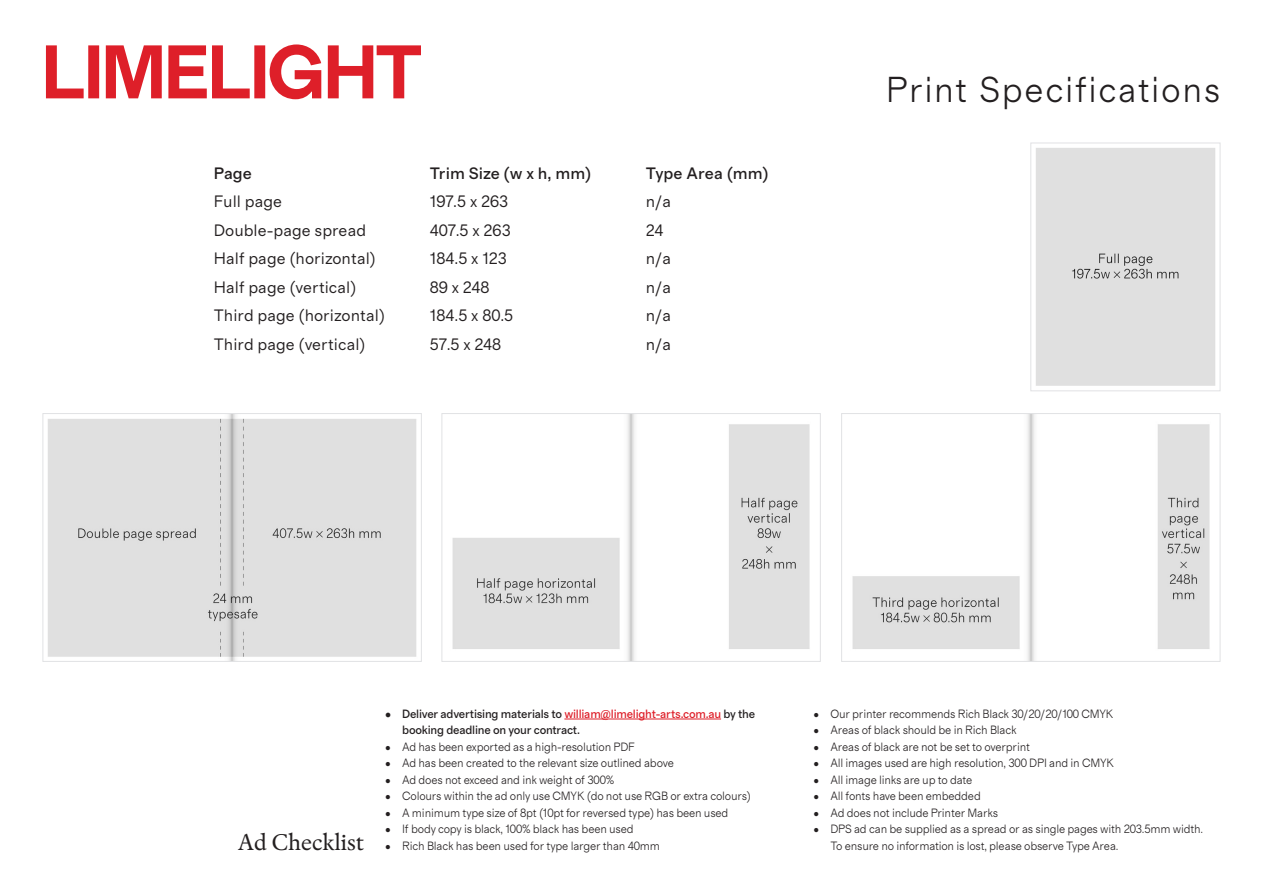
<style>
.page{position:relative;width:1263px;height:893px;background:#fff}
.page>*{position:absolute;margin:0;border:0;box-sizing:border-box;transform-origin:0 0}
.t1{font:300 36px "Grosa";letter-spacing:.03em;color:#231f20}
.t2{font:24px "Rongel";color:#231f20}
.t3{font:16.5px "Grosa";color:#231f20}
.t4{font:500 16.5px "Grosa";color:#231f20}
.t5{font:300 12px "Grosa";letter-spacing:-.02em;color:#231f20}
.t6{font:500 12px/16.5px "Grosa";letter-spacing:-.02em;color:#231f20}
.s1{color:#de1f29}
</style>
<div class="page">
<hr style="left:564px;top:719px;width:157px;height:1px;background:#de1f29">
<img style="left:852px;top:415px;width:358px;height:245px">
<div style="left:841px;top:413px;width:379px;height:249px;border:1px solid #e1e2e4"></div>
<img style="left:452px;top:415px;width:358px;height:245px">
<div style="left:441px;top:413px;width:380px;height:249px;border:1px solid #e1e2e4"></div>
<div style="left:1036px;top:148px;width:179px;height:238px;background:#e0e0e0"></div>
<div style="left:1030px;top:143px;width:190px;height:248px;border:1px solid #e1e2e4"></div>
<img style="left:48px;top:415px;width:369px;height:245px">
<div style="left:43px;top:413px;width:379px;height:249px;border:1px solid #e1e2e4"></div>
<svg style="left:46px;top:44px;width:375px;height:55px"></svg>
<p class="t4" style="left:214px;top:163px;width:40px">Page</p>
<p class="t4" style="left:430px;top:163px;width:163px">Trim Size (w x h, mm)</p>
<p class="t4" style="left:646px;top:163px;width:124px">Type Area (mm)</p>
<p class="t3" style="left:214px;top:192px;width:70px">Full page</p>
<p class="t3" style="left:430px;top:192px;width:80px">197.5 x 263</p>
<p class="t3" style="left:646px;top:192px;width:27px">n/a</p>
<p class="t3" style="left:214px;top:220px;width:154px">Double-page spread</p>
<p class="t3" style="left:430px;top:220px;width:82px">407.5 x 263</p>
<p class="t3" style="left:646px;top:220px;width:19px">24</p>
<p class="t3" style="left:214px;top:249px;width:164px">Half page (horizontal)</p>
<p class="t3" style="left:430px;top:249px;width:78px">184.5 x 123</p>
<p class="t3" style="left:646px;top:249px;width:27px">n/a</p>
<p class="t3" style="left:214px;top:277px;width:144px">Half page (vertical)</p>
<p class="t3" style="left:430px;top:277px;width:61px">89 x 248</p>
<p class="t3" style="left:646px;top:277px;width:27px">n/a</p>
<p class="t3" style="left:214px;top:306px;width:173px">Third page (horizontal)</p>
<p class="t3" style="left:430px;top:306px;width:85px">184.5 x 80.5</p>
<p class="t3" style="left:646px;top:306px;width:27px">n/a</p>
<p class="t3" style="left:214px;top:334px;width:153px">Third page (vertical)</p>
<p class="t3" style="left:430px;top:334px;width:73px">57.5 x 248</p>
<p class="t3" style="left:646px;top:334px;width:27px">n/a</p>
<p class="t1" style="left:886px;top:68px;width:336px">Print Specifications</p>
<p class="t5" style="left:813px;top:706px;width:301px">• Our printer recommends Rich Black 30/20/20/100 CMYK</p>
<p class="t5" style="left:813px;top:723px;width:205px">• Areas of black should be in Rich Black</p>
<p class="t5" style="left:813px;top:739px;width:218px">• Areas of black are not be set to overprint</p>
<p class="t5" style="left:813px;top:756px;width:302px">• All images used are high resolution, 300 DPI and in CMYK</p>
<p class="t5" style="left:813px;top:772px;width:160px">• All image links are up to date</p>
<p class="t5" style="left:813px;top:789px;width:169px">• All fonts have been embedded</p>
<p class="t5" style="left:813px;top:805px;width:186px">• Ad does not include Printer Marks</p>
<p class="t5" style="left:813px;top:822px;width:391px">• DPS ad can be supplied as a spread or as single pages with 203.5mm width.</p>
<p class="t6" style="left:402px;top:705px;width:354px;text-indent:-17px">• Deliver advertising materials to <span class="s1">william@limelight-arts.com.au</span> by the booking deadline on your contract.</p>
<p class="t5" style="left:385px;top:739px;width:251px">• Ad has been exported as a high-resolution PDF</p>
<p class="t5" style="left:385px;top:756px;width:290px">• Ad has been created to the relevant size outlined above</p>
<p class="t5" style="left:385px;top:772px;width:231px">• Ad does not exceed and ink weight of 300%</p>
<p class="t5" style="left:385px;top:789px;width:367px">• Colours within the ad only use CMYK (do not use RGB or extra colours)</p>
<p class="t5" style="left:385px;top:805px;width:345px">• A minimum type size of 8pt (10pt for reversed type) has been used</p>
<p class="t5" style="left:385px;top:822px;width:250px">• If body copy is black, 100% black has been used</p>
<p class="t5" style="left:385px;top:838px;width:276px">• Rich Black has been used for type larger than 40mm</p>
<p class="t2" style="left:238px;top:828px;width:128px">Ad Checklist</p>
<p class="t5" style="left:830px;top:838px;width:290px">To ensure no information is lost, please observe Type Area.</p>
</div>
